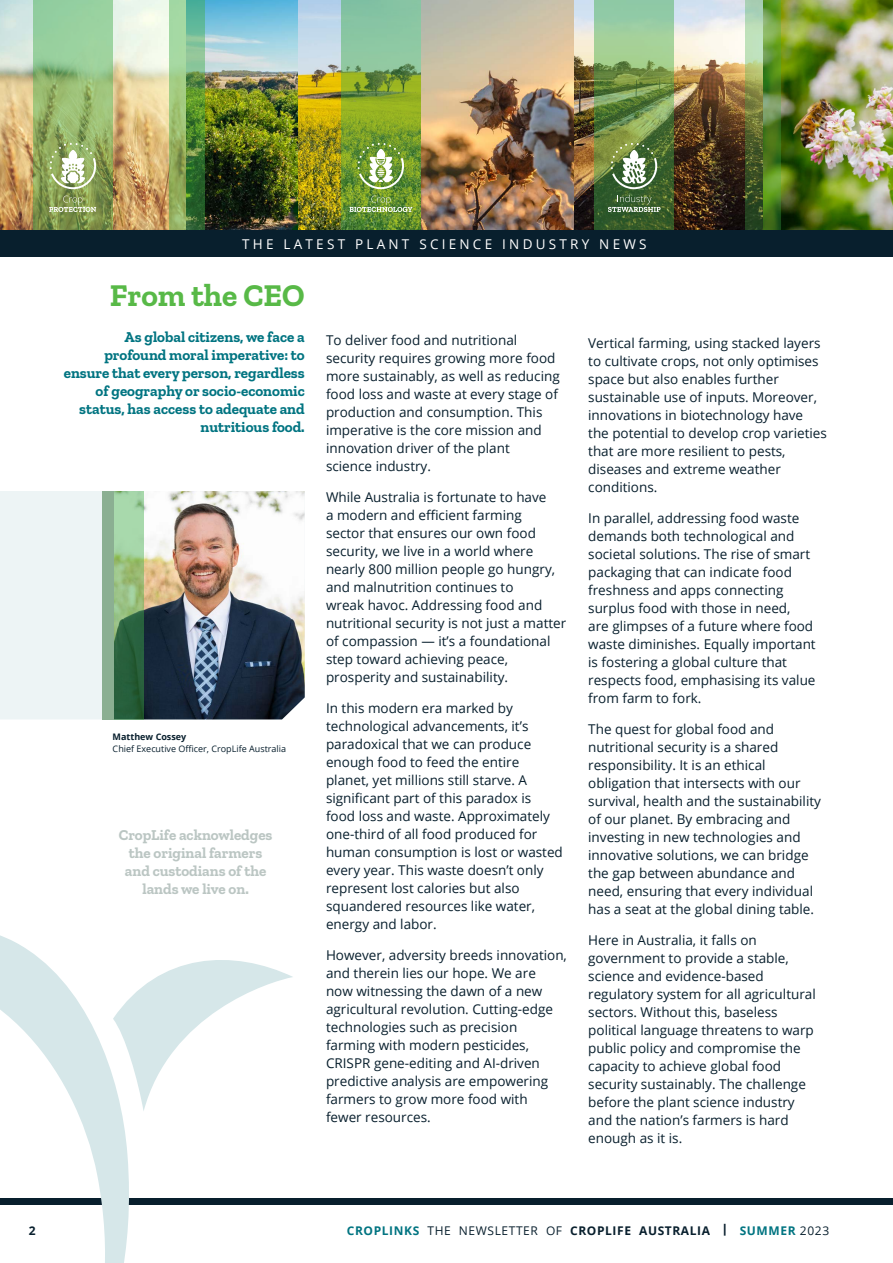
<style>
.page{position:relative;width:893px;height:1263px;background:#fff}
.page>*{position:absolute;margin:0;border:0;box-sizing:border-box;transform-origin:0 0}
.t1{font:700 31.5px "Zilla Slab";color:#58b947}
.t2{font:700 15px/18px "Zilla Slab";color:#007481;text-align:right}
.t3{font:700 15px/18px "Zilla Slab";color:#bbc6c3;text-align:center}
.Body{font:13.5px/18px "Open Sans";color:#081f2d}
.t4{font:13.5px "Open Sans";letter-spacing:.24em;color:#fff}
.t5{font:12px "Open Sans";letter-spacing:.05em;color:#081f2d}
.t6{font:700 12px "Open Sans";color:#081f2d}
.t7{font:9px/12px "Open Sans";color:#081f2d}
.s1{font-weight:700}
.s2{font-weight:700;color:#007481}
.s3{font-weight:800}
</style>
<div class="page">
<div style="left:0;top:1198px;width:893px;height:7px;background:#081f2d"></div>
<img style="left:781px;top:0;width:112px;height:230px">
<img style="left:574px;top:0;width:171px;height:230px">
<img style="left:0;top:0;width:574px;height:230px">
<svg style="left:595px;top:0;width:79px;height:230px"></svg>
<svg style="left:745px;top:0;width:36px;height:230px"></svg>
<svg style="left:611px;top:143px;width:47px;height:46px"></svg>
<svg style="left:608px;top:195px;width:52px;height:17px"></svg>
<svg style="left:34px;top:0;width:79px;height:230px"></svg>
<svg style="left:50px;top:143px;width:47px;height:46px"></svg>
<svg style="left:49px;top:196px;width:47px;height:16px"></svg>
<img style="left:205px;top:0;width:93px;height:230px">
<svg style="left:169px;top:0;width:36px;height:230px"></svg>
<img style="left:298px;top:0;width:123px;height:230px">
<svg style="left:341px;top:0;width:79px;height:230px"></svg>
<svg style="left:350px;top:196px;width:62px;height:16px"></svg>
<svg style="left:358px;top:143px;width:46px;height:46px"></svg>
<div style="left:0;top:491px;width:102px;height:228px;background:#edf4f5"></div>
<div style="left:0;top:230px;width:893px;height:27px;background:#081f2d"></div>
<img style="left:144px;top:491px;width:161px;height:228px">
<svg style="left:113px;top:491px;width:31px;height:228px"></svg>
<svg style="left:0;top:935px;width:293px;height:328px"></svg>
<div style="left:102px;top:491px;width:11px;height:228px;background:#8baf92"></div>
<p class="t4" style="left:242px;top:235px;width:406px">THE LATEST PLANT SCIENCE INDUSTRY NEWS</p>
<p class="t1" style="left:110px;top:278px;width:197px">From the CEO</p>
<p class="t2" style="left:64px;top:328px;width:242px">As global citizens, we face a profound moral imperative: to ensure that every person, regardless of geography or socio-economic status, has access to adequate and nutritious food.</p>
<p class="Body" style="left:326px;top:331px;width:235px">To deliver food and nutritional security requires growing more food more sustainably, as well as reducing food loss and waste at every stage of production and consumption. This imperative is the core mission and innovation driver of the plant<br>science industry.</p>
<p class="Body" style="left:326px;top:488px;width:242px">While Australia is fortunate to have<br>a modern and efficient farming<br>sector that ensures our own food security, we live in a world where nearly 800 million people go hungry, and malnutrition continues to<br>wreak havoc. Addressing food and nutritional security is not just a matter of compassion — it’s a foundational step toward achieving peace, prosperity and sustainability.</p>
<p class="Body" style="left:326px;top:699px;width:238px">In this modern era marked by technological advancements, it’s paradoxical that we can produce enough food to feed the entire planet, yet millions still starve. A significant part of this paradox is food loss and waste. Approximately one-third of all food produced for human consumption is lost or wasted every year. This waste doesn’t only represent lost calories but also squandered resources like water, energy and labor.</p>
<p class="Body" style="left:326px;top:945px;width:242px">However, adversity breeds innovation, and therein lies our hope. We are<br>now witnessing the dawn of a new agricultural revolution. Cutting-edge technologies such as precision farming with modern pesticides,<br>CRISPR gene-editing and AI-driven predictive analysis are empowering farmers to grow more food with<br>fewer resources.</p>
<p class="t7" style="left:113px;top:731px;width:175px"><span class="s1">Matthew Cossey<br></span>Chief Executive Officer, CropLife Australia</p>
<p class="t3" style="left:119px;top:826px;width:155px">CropLife acknowledges the original farmers and custodians of the lands we live on.</p>
<p class="Body" style="left:588px;top:334px;width:240px">Vertical farming, using stacked layers to cultivate crops, not only optimises space but also enables further sustainable use of inputs. Moreover, innovations in biotechnology have the potential to develop crop varieties that are more resilient to pests, diseases and extreme weather conditions.</p>
<p class="Body" style="left:588px;top:509px;width:229px">In parallel, addressing food waste demands both technological and societal solutions. The rise of smart packaging that can indicate food freshness and apps connecting surplus food with those in need,<br>are glimpses of a future where food waste diminishes. Equally important is fostering a global culture that respects food, emphasising its value from farm to fork.</p>
<p class="Body" style="left:588px;top:719px;width:234px">The quest for global food and nutritional security is a shared responsibility. It is an ethical obligation that intersects with our survival, health and the sustainability of our planet. By embracing and investing in new technologies and innovative solutions, we can bridge the gap between abundance and need, ensuring that every individual has a seat at the global dining table.</p>
<p class="Body" style="left:588px;top:930px;width:229px">Here in Australia, it falls on government to provide a stable, science and evidence-based regulatory system for all agricultural sectors. Without this, baseless political language threatens to warp public policy and compromise the capacity to achieve global food security sustainably. The challenge before the plant science industry and the nation’s farmers is hard enough as it is.</p>
<p class="t6" style="left:29px;top:1222px;width:8px">2</p>
<p class="t5" style="left:347px;top:1222px;width:484px"><span class="s2">CROPLINKS</span> THE NEWSLETTER OF <span class="s1">CROPLIFE AUSTRALIA</span> <span class="s3">|</span> <span class="s2">SUMMER</span> 2023</p>
</div>
